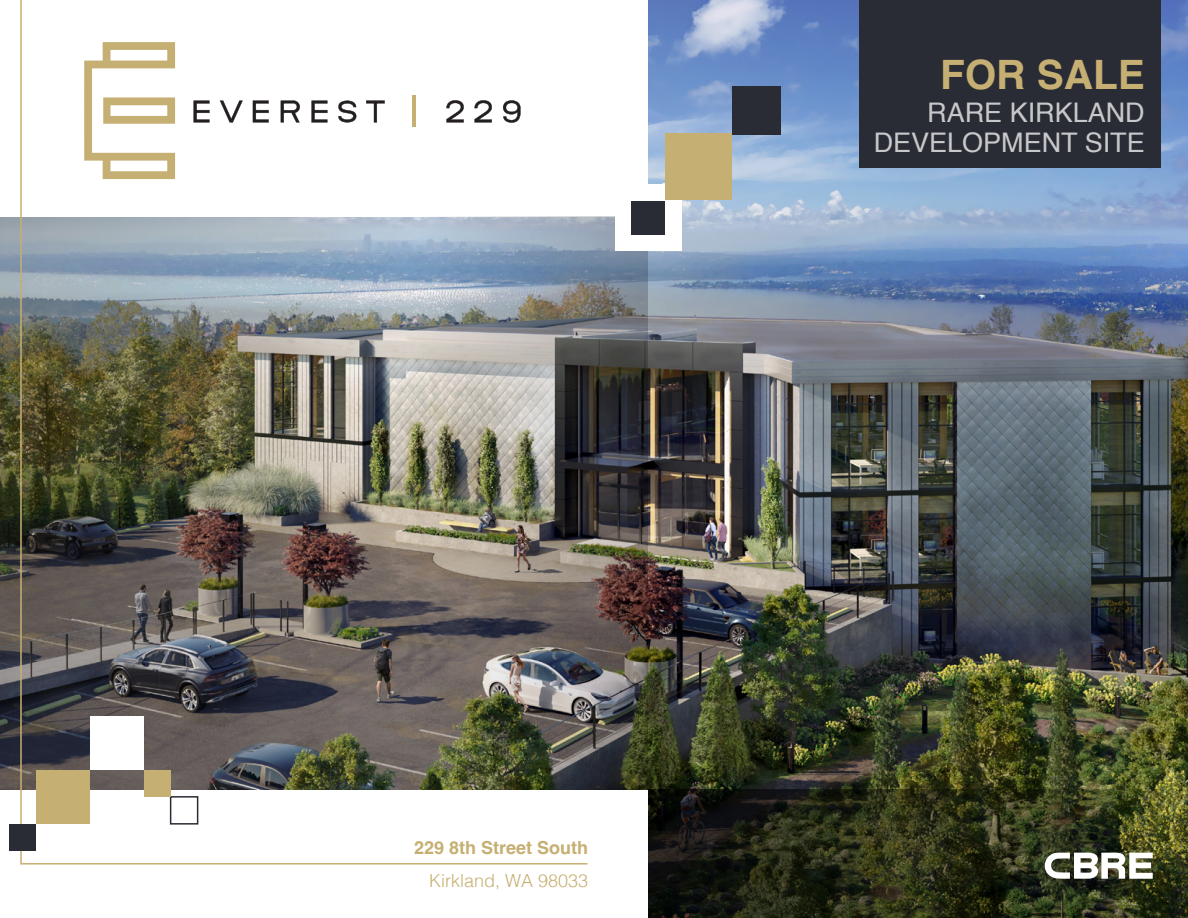
<style>
.page{position:relative;width:1188px;height:918px;background:#fff}
.page>*{position:absolute;margin:0;border:0;box-sizing:border-box;transform-origin:0 0}
.t1{font:700 40.5px "Helvetica";color:#c6af72}
.t2{font:27px/30px "Helvetica";color:#c7c8ca;text-align:right}
.t3{font:700 18px "Helvetica";color:#c6af72}
.t4{font:300 18px "Helvetica";color:#c6af72}
</style>
<div class="page">
<img style="left:589px;top:216px;width:59px;height:574px">
<img style="left:0;top:217px;width:20px;height:572px">
<img style="left:648px;top:0;width:540px;height:790px">
<img style="left:20px;top:0;width:569px;height:865px">
<div style="left:90px;top:716px;width:54px;height:54px;background:#fff"></div>
<div style="left:615px;top:184px;width:67px;height:67px;background:#fff"></div>
<div style="left:36px;top:770px;width:54px;height:54px;background:#c6af72"></div>
<div style="left:170px;top:796px;width:28px;height:29px;border:2px solid #2a2c35"></div>
<div style="left:144px;top:770px;width:27px;height:27px;background:#c6af72"></div>
<div style="left:9px;top:824px;width:27px;height:27px;background:#2a2c35"></div>
<svg style="left:194px;top:100px;width:16px;height:23px"></svg>
<svg style="left:220px;top:100px;width:23px;height:23px"></svg>
<svg style="left:253px;top:100px;width:16px;height:23px"></svg>
<svg style="left:281px;top:100px;width:19px;height:23px"></svg>
<svg style="left:311px;top:100px;width:16px;height:23px"></svg>
<svg style="left:338px;top:101px;width:18px;height:22px"></svg>
<svg style="left:366px;top:100px;width:19px;height:23px"></svg>
<svg style="left:446px;top:100px;width:18px;height:23px"></svg>
<svg style="left:474px;top:100px;width:18px;height:23px"></svg>
<svg style="left:503px;top:100px;width:18px;height:23px"></svg>
<hr style="left:413px;top:95px;width:3px;height:32px;background:#c6af72">
<svg style="left:84px;top:42px;width:91px;height:137px"></svg>
<div style="left:860px;top:0;width:301px;height:167px;background:#2a2c35"></div>
<div style="left:732px;top:86px;width:49px;height:48px;background:#2a2c35"></div>
<div style="left:665px;top:133px;width:67px;height:67px;background:#c6af72"></div>
<div style="left:631px;top:201px;width:34px;height:34px;background:#2a2c35"></div>
<svg style="left:648px;top:790px;width:540px;height:128px;background:#282c16"></svg>
<svg style="left:1045px;top:853px;width:108px;height:26px"></svg>
<p class="t3" style="left:414px;top:836px;width:176px">229 8th Street South</p>
<p class="t4" style="left:429px;top:865px;width:161px">Kirkland, WA 98033</p>
<p class="t1" style="left:940px;top:50px;width:206px">FOR SALE</p>
<p class="t2" style="left:874px;top:98px;width:273px">RARE KIRKLAND<br>DEVELOPMENT SITE</p>
</div>
